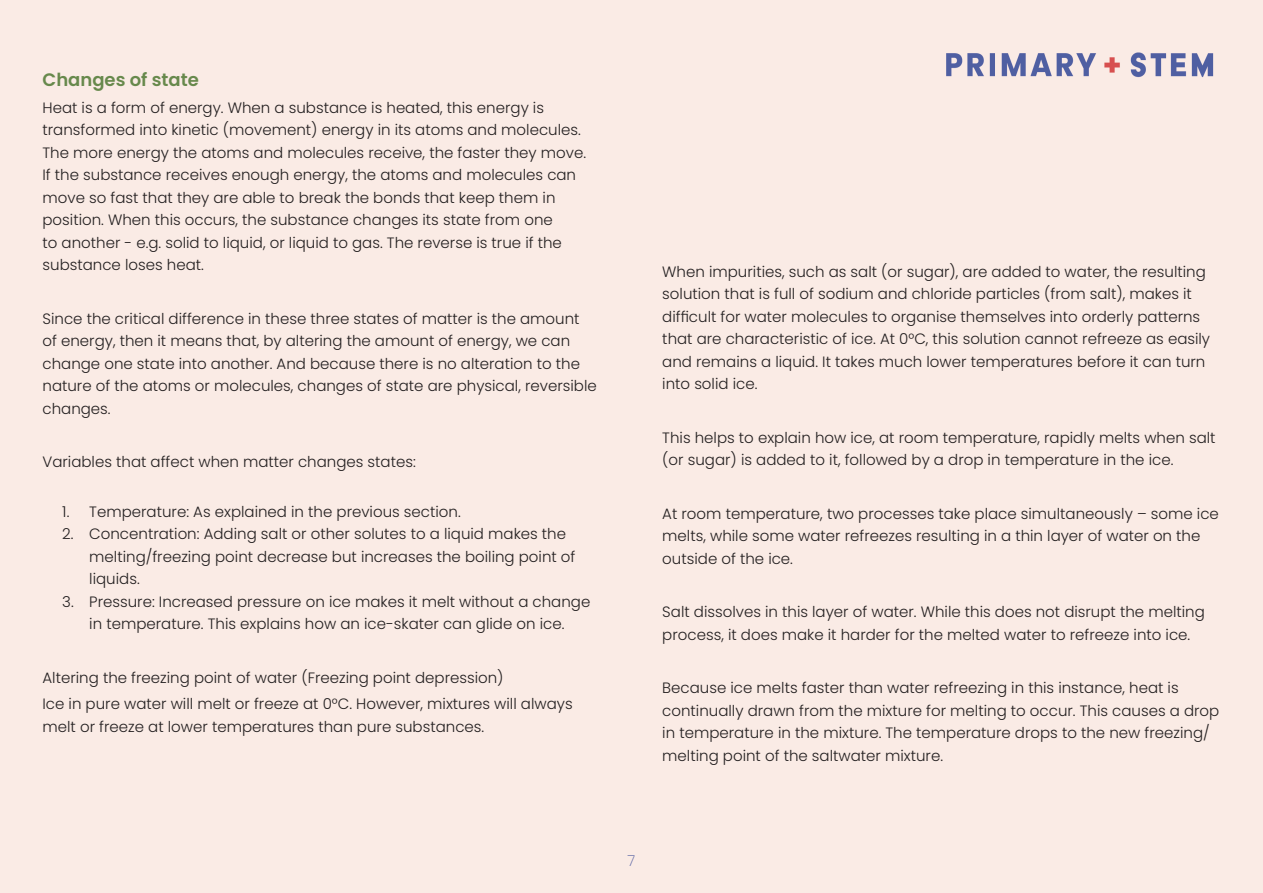
<style>
.page{position:relative;width:1263px;height:893px;background:#faebe5}
.page>*{position:absolute;margin:0;border:0;box-sizing:border-box;transform-origin:0 0}
.t1{font:600 18px "Poppins";color:#67894c}
.t2{font:300 15px/22.5px "Poppins";color:#231f20}
.t3{font:200 15px "Poppins";color:#515da0}
</style>
<div class="page">
<img style="left:946px;top:52px;width:268px;height:26px">
<p class="t1" style="left:43px;top:69px;width:158px">Changes of state</p>
<p class="t2" style="left:43px;top:96px;width:545px">Heat is a form of energy. When a substance is heated, this energy is transformed into kinetic (movement) energy in its atoms and molecules.<br>The more energy the atoms and molecules receive, the faster they move.<br>If the substance receives enough energy, the atoms and molecules can move so fast that they are able to break the bonds that keep them in position. When this occurs, the substance changes its state from one<br>to another - e.g. solid to liquid, or liquid to gas. The reverse is true if the substance loses heat.</p>
<p class="t2" style="left:43px;top:307px;width:556px">Since the critical difference in these three states of matter is the amount of energy, then it means that, by altering the amount of energy, we can change one state into another. And because there is no alteration to the nature of the atoms or molecules, changes of state are physical, reversible changes.</p>
<p class="t2" style="left:43px;top:451px;width:375px">Variables that affect when matter changes states:</p>
<p class="t2" style="left:62px;top:500px;width:400px">1. Temperature: As explained in the previous section.</p>
<p class="t2" style="left:89px;top:523px;width:488px;text-indent:-27px">2. Concentration: Adding salt or other solutes to a liquid makes the melting/freezing point decrease but increases the boiling point of liquids.</p>
<p class="t2" style="left:62px;top:590px;width:529px;text-align:center">3. Pressure: Increased pressure on ice makes it melt without a change in temperature. This explains how an ice-skater can glide on ice.</p>
<p class="t2" style="left:43px;top:664px;width:532px;line-height:26.7px">Altering the freezing point of water (Freezing point depression)<br>Ice in pure water will melt or freeze at 0°C. However, mixtures will always</p>
<p class="t2" style="left:43px;top:715px;width:443px">melt or freeze at lower temperatures than pure substances.</p>
<p class="t2" style="left:662px;top:260px;width:549px">When impurities, such as salt (or sugar), are added to water, the resulting solution that is full of sodium and chloride particles (from salt), makes it difficult for water molecules to organise themselves into orderly patterns that are characteristic of ice. At 0°C, this solution cannot refreeze as easily and remains a liquid. It takes much lower temperatures before it can turn into solid ice.</p>
<p class="t2" style="left:662px;top:426px;width:555px">This helps to explain how ice, at room temperature, rapidly melts when salt (or sugar) is added to it, followed by a drop in temperature in the ice.</p>
<p class="t2" style="left:662px;top:502px;width:558px">At room temperature, two processes take place simultaneously – some ice melts, while some water refreezes resulting in a thin layer of water on the outside of the ice.</p>
<p class="t2" style="left:662px;top:601px;width:544px">Salt dissolves in this layer of water. While this does not disrupt the melting process, it does make it harder for the melted water to refreeze into ice.</p>
<p class="t2" style="left:662px;top:677px;width:558px">Because ice melts faster than water refreezing in this instance, heat is continually drawn from the mixture for melting to occur. This causes a drop in temperature in the mixture. The temperature drops to the new freezing/ melting point of the saltwater mixture.</p>
<p class="t3" style="left:628px;top:852px;width:9px">7</p>
</div>
